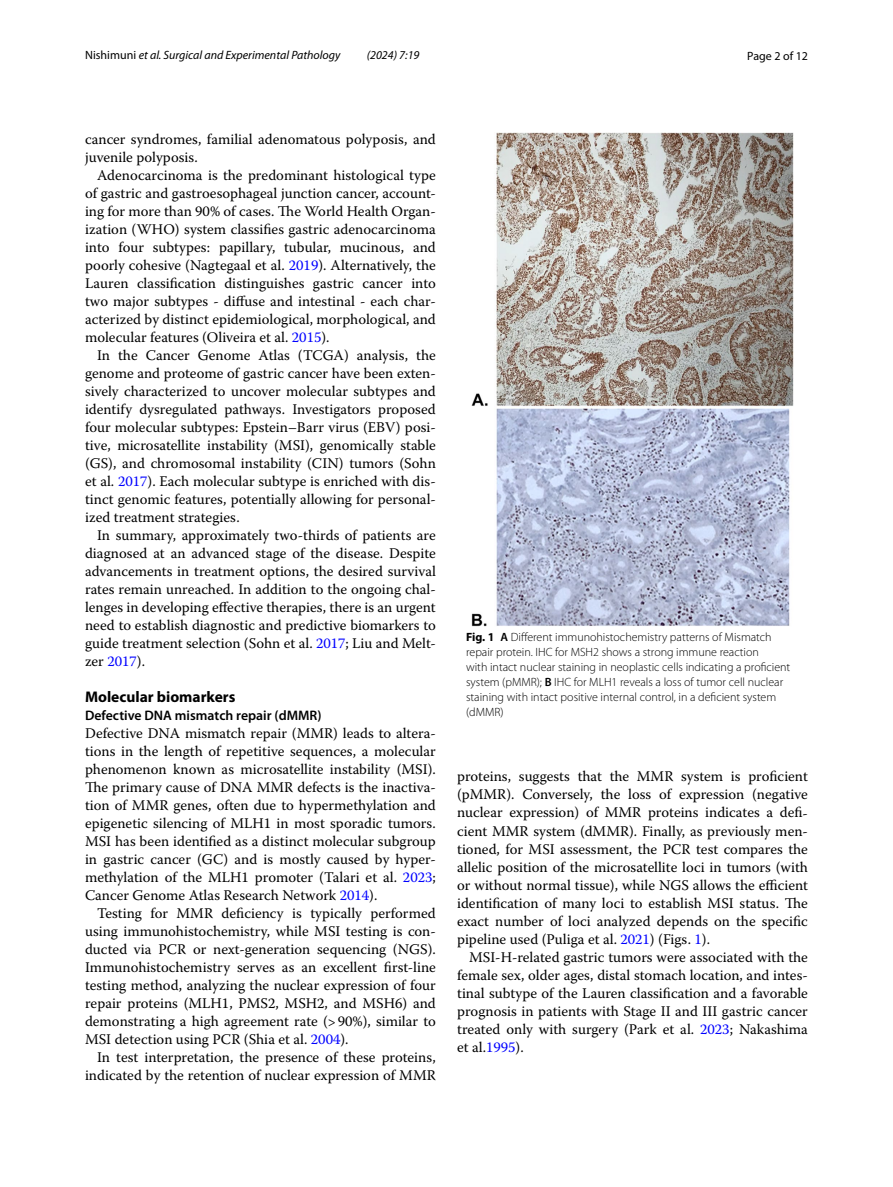
<style>
.page{position:relative;width:893px;height:1187px;background:#fff}
.page>*{position:absolute;margin:0;border:0;box-sizing:border-box;transform-origin:0 0}
.t1{font:700 15.45px "Myriad Pro";color:#000}
.t2{font:14.7px/18px "Warnock Pro";color:#000;text-align:justify}
.t3{font:600 13.8px "Myriad Pro";color:#000}
.t4{font:300 12px/15px "Myriad Pro";color:#000}
.t5{font:italic 12px "Myriad Pro";color:#000}
.t6{font:12px "Myriad Pro";color:#000}
.s1{font-style:normal}
.s2{color:#00f}
.s3{font-weight:700}
.s4{font-weight:600}
</style>
<div class="page">
<img style="left:472px;top:133px;width:321px;height:493px">
<p class="t5" style="left:85px;top:48px;width:257px"><span class="s1">Nishimuni</span> et al. Surgical and Experimental Pathology</p>
<p class="t5" style="left:367px;top:48px;width:54px">(2024) 7:19</p>
<p class="t6" style="left:747px;top:48px;width:62px">Page 2 of 12</p>
<p class="t2" style="left:85px;top:130px;width:352px">cancer syndromes, familial adenomatous polyposis, and juvenile polyposis.</p>
<p class="t2" style="left:85px;top:166px;width:352px;text-indent:12px">Adenocarcinoma is the predominant histological type of gastric and gastroesophageal junction cancer, account&shy;ing for more than 90% of cases. The World Health Organ&shy;ization (WHO) system classifies gastric adenocarcinoma into four subtypes: papillary, tubular, mucinous, and poorly cohesive (Nagtegaal et al. <span class="s2">2019</span>). Alternatively, the Lauren classification distinguishes gastric cancer into two major subtypes - diffuse and intestinal - each char&shy;acterized by distinct epidemiological, morphological, and molecular features (Oliveira et al. <span class="s2">2015</span>).</p>
<p class="t2" style="left:85px;top:346px;width:352px;text-indent:12px">In the Cancer Genome Atlas (TCGA) analysis, the genome and proteome of gastric cancer have been exten&shy;sively characterized to uncover molecular subtypes and identify dysregulated pathways. Investigators proposed four molecular subtypes: Epstein–Barr virus (EBV) posi&shy;tive, microsatellite instability (MSI), genomically stable (GS), and chromosomal instability (CIN) tumors (Sohn et al. <span class="s2">2017</span>). Each molecular subtype is enriched with dis&shy;tinct genomic features, potentially allowing for personal&shy;ized treatment strategies.</p>
<p class="t2" style="left:85px;top:526px;width:352px;text-indent:12px">In summary, approximately two-thirds of patients are diagnosed at an advanced stage of the disease. Despite advancements in treatment options, the desired survival rates remain unreached. In addition to the ongoing chal&shy;lenges in developing effective therapies, there is an urgent need to establish diagnostic and predictive biomarkers to guide treatment selection (Sohn et al. <span class="s2">2017</span>; Liu and Melt&shy;zer <span class="s2">2017</span>).</p>
<p class="t1" style="left:85px;top:686px;width:152px">Molecular biomarkers</p>
<p class="t3" style="left:85px;top:706px;width:238px">Defective DNA mismatch repair (dMMR)</p>
<p class="t2" style="left:85px;top:724px;width:352px">Defective DNA mismatch repair (MMR) leads to altera&shy;tions in the length of repetitive sequences, a molecular phenomenon known as microsatellite instability (MSI).<br>The primary cause of DNA MMR defects is the inactiva&shy;tion of MMR genes, often due to hypermethylation and epigenetic silencing of MLH1 in most sporadic tumors.<br>MSI has been identified as a distinct molecular subgroup in gastric cancer (GC) and is mostly caused by hyper&shy;methylation of the MLH1 promoter (Talari et al. <span class="s2">2023</span>; Cancer Genome Atlas Research Network <span class="s2">2014</span>).</p>
<p class="t2" style="left:85px;top:904px;width:352px;text-indent:12px">Testing for MMR deficiency is typically performed using immunohistochemistry, while MSI testing is con&shy;ducted via PCR or next-generation sequencing (NGS).<br>Immunohistochemistry serves as an excellent first-line testing method, analyzing the nuclear expression of four repair proteins (MLH1, PMS2, MSH2, and MSH6) and demonstrating a high agreement rate (&gt;90%), similar to MSI detection using PCR (Shia et al. <span class="s2">2004</span>).</p>
<p class="t2" style="left:85px;top:1048px;width:352px;text-align:right">In test interpretation, the presence of these proteins, indicated by the retention of nuclear expression of MMR</p>
<p class="t4" style="left:466px;top:630px;width:326px"><span class="s3">Fig. 1</span> <span class="s4">A</span> Different immunohistochemistry patterns of Mismatch repair protein. IHC for MSH2 shows a strong immune reaction<br>with intact nuclear staining in neoplastic cells indicating a proficient system (pMMR); <span class="s4">B</span> IHC for MLH1 reveals a loss of tumor cell nuclear staining with intact positive internal control, in a deficient system (dMMR)</p>
<p class="t2" style="left:457px;top:767px;width:352px">proteins, suggests that the MMR system is proficient (pMMR). Conversely, the loss of expression (negative nuclear expression) of MMR proteins indicates a defi&shy;cient MMR system (dMMR). Finally, as previously men&shy;tioned, for MSI assessment, the PCR test compares the allelic position of the microsatellite loci in tumors (with or without normal tissue), while NGS allows the efficient identification of many loci to establish MSI status. The exact number of loci analyzed depends on the specific pipeline used (Puliga et al. <span class="s2">2021</span>) (Figs. <span class="s2">1</span>).</p>
<p class="t2" style="left:457px;top:947px;width:352px;text-indent:12px">MSI-H-related gastric tumors were associated with the female sex, older ages, distal stomach location, and intes&shy;tinal subtype of the Lauren classification and a favorable prognosis in patients with Stage II and III gastric cancer treated only with surgery (Park et al. <span class="s2">2023</span>; Nakashima et al.<span class="s2">1995</span>).</p>
</div>
